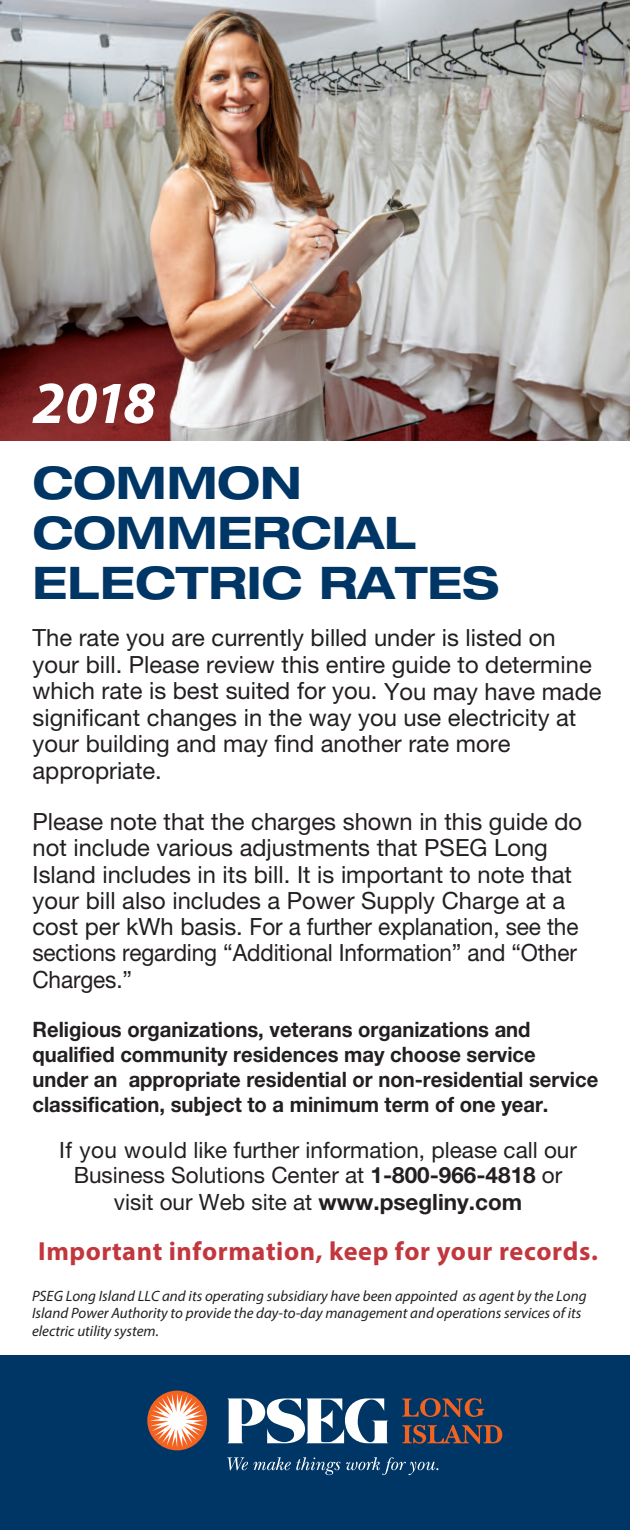
<style>
.page{position:relative;width:630px;height:1530px;background:#fff}
.page>*{position:absolute;margin:0;border:0;box-sizing:border-box;transform-origin:0 0}
.t1{font:italic 700 60px "Myriad Pro";color:#fff}
.t2{font:700 expanded 45px/50px "Helvetica Neue LT Std";color:#003665}
.t3{font:700 26.25px "Myriad Pro";letter-spacing:.02em;color:#c2373e}
.t4{font:23.75px/26.2px "Helvetica Neue LT Std";color:#231f20}
.t5{font:22.5px/25px "Helvetica Neue LT Std";color:#231f20;text-align:center}
.t6{font:700 21.25px/25px "Helvetica Neue LT Std";color:#231f20;scale:.95 1}
.t7{font:italic 15px/17.5px "Myriad Pro";color:#231f20}
.s1{font-weight:700}
</style>
<div class="page">
<img style="left:0;top:0;width:630px;height:441px">
<div style="left:0;top:1355px;width:630px;height:175px;background:#003665"></div>
<div style="left:147px;top:1391px;width:60px;height:59px;background:#f26221;border-radius:50%"></div>
<svg style="left:150px;top:1393px;width:55px;height:55px"></svg>
<svg style="left:227px;top:1398px;width:161px;height:45px"></svg>
<svg style="left:227px;top:1457px;width:113px;height:18px"></svg>
<svg style="left:346px;top:1457px;width:92px;height:18px"></svg>
<svg style="left:402px;top:1398px;width:82px;height:19px"></svg>
<svg style="left:402px;top:1425px;width:100px;height:19px"></svg>
<h1 class="t1" style="left:32px;top:380px;width:125px">2018</h1>
<h2 class="t2" style="left:33px;top:462px;width:468px">COMMON<br>COMMERCIAL<br>ELECTRIC RATES</h2>
<p class="t4" style="left:33px;top:627px;width:570px">The rate you are currently billed under is listed on your bill. Please review this entire guide to determine which rate is best suited for you. You may have made significant changes in the way you use electricity at your building and may find another rate more appropriate.</p>
<p class="t4" style="left:32px;top:811px;width:551px">Please note that the charges shown in this guide do not include various adjustments that PSEG Long Island includes in its bill. It is important to note that your bill also includes a Power Supply Charge at a cost per kWh basis. For a further explanation, see the sections regarding “Additional Information” and “Other Charges.”</p>
<p class="t6" style="left:33px;top:1019px;width:597px">Religious organizations, veterans organizations and qualified community residences may choose service<br>under an appropriate residential or non-residential service classification, subject to a minimum term of one year.</p>
<p class="t5" style="left:59px;top:1140px;width:519px">If you would like further information, please call our<br>Business Solutions Center at <span class="s1">1-800-966-4818</span> or</p>
<p class="t5" style="left:114px;top:1192px;width:410px">visit our Web site at <span class="s1">www.psegliny.com</span></p>
<p class="t3" style="left:38px;top:1241px;width:561px">Important information, keep for your records.</p>
<p class="t7" style="left:32px;top:1288px;width:556px">PSEG Long Island LLC and its operating subsidiary have been appointed as agent by the Long<br>Island Power Authority to provide the day-to-day management and operations services of its electric utility system.</p>
</div>
